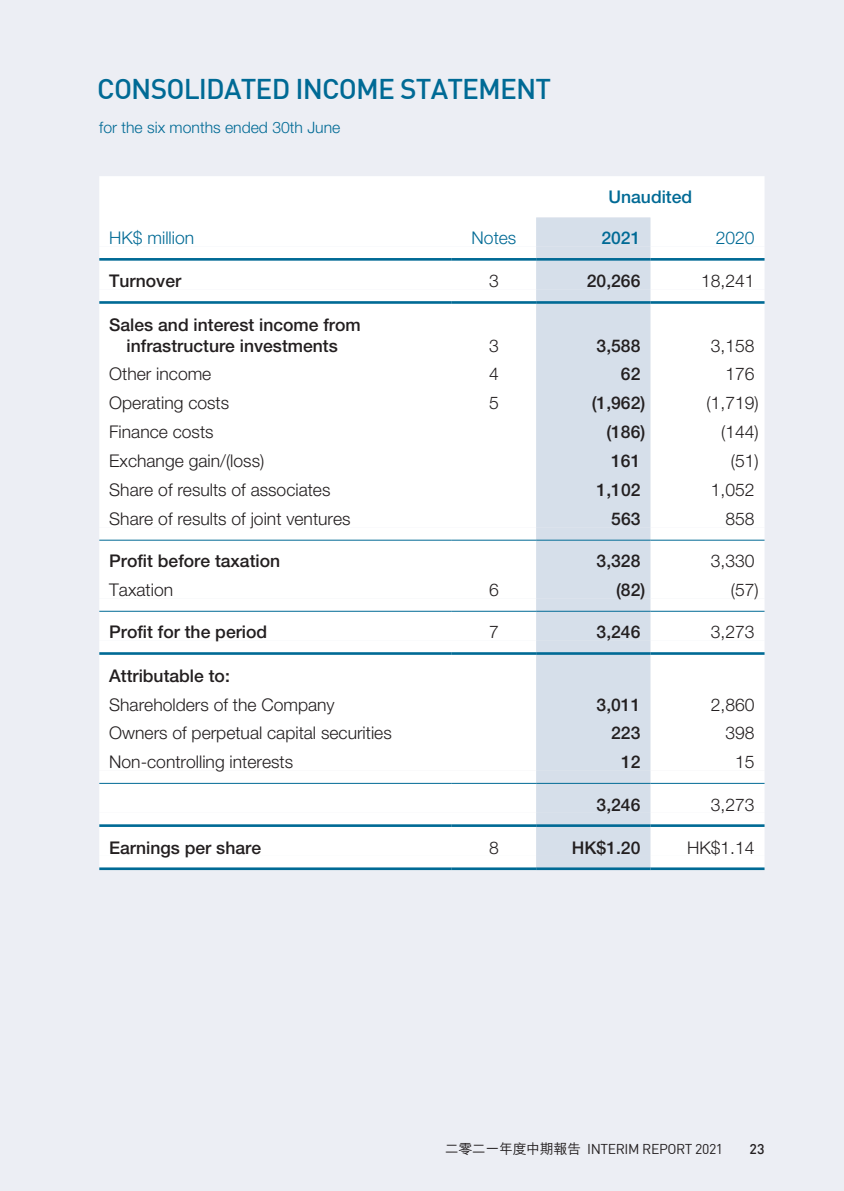
<style>
.page{position:relative;width:844px;height:1191px;background:#fff}
.page>*{position:absolute;margin:0;border:0;box-sizing:border-box;transform-origin:0 0}
.t1{font:500 28px "DIN";letter-spacing:-.03em;color:#006a95}
.t2{font:300 17.5px "Helvetica Neue LT Std";color:#231f20}
.t3{font:500 17.5px/21px "Helvetica Neue LT Std";color:#231f20;text-align:center}
.t4{font:300 17.5px "Helvetica Neue LT Std";color:#006a95}
.t5{font:500 17.5px "Helvetica Neue LT Std";color:#006a95}
.t6{font:300 15.75px "Helvetica Neue LT Std";color:#006a95}
.t7{font:14px "DIN";letter-spacing:-.03em;color:#231f20}
.t8{font:500 14px "DIN";color:#231f20}
.s1{font-family:"M Hei HK";font-weight:500}
</style>
<div class="page">
<div style="left:0;top:0;width:843px;height:1191px;background:#eceef4"></div>
<div style="left:99px;top:176px;width:665px;height:70px;background:#fff"></div>
<div style="left:536px;top:217px;width:114px;height:29px;background:#d6dfea"></div>
<div style="left:99px;top:246px;width:665px;height:621px;background:#fff"></div>
<div style="left:536px;top:246px;width:114px;height:621px;background:#d6dfea"></div>
<hr style="left:99px;top:258px;width:352px;height:3px;background:#006a95">
<hr style="left:451px;top:258px;width:85px;height:3px;background:#006a95">
<hr style="left:536px;top:258px;width:114px;height:3px;background:#006a95">
<hr style="left:650px;top:258px;width:114px;height:3px;background:#006a95">
<hr style="left:99px;top:301px;width:352px;height:3px;background:#006a95">
<hr style="left:451px;top:301px;width:85px;height:3px;background:#006a95">
<hr style="left:536px;top:301px;width:114px;height:3px;background:#006a95">
<hr style="left:650px;top:301px;width:114px;height:3px;background:#006a95">
<hr style="left:99px;top:540px;width:352px;height:1px;background:#006a95">
<hr style="left:451px;top:540px;width:85px;height:1px;background:#006a95">
<hr style="left:536px;top:540px;width:114px;height:1px;background:#006a95">
<hr style="left:650px;top:540px;width:114px;height:1px;background:#006a95">
<hr style="left:99px;top:611px;width:352px;height:1px;background:#006a95">
<hr style="left:451px;top:611px;width:85px;height:1px;background:#006a95">
<hr style="left:536px;top:611px;width:114px;height:1px;background:#006a95">
<hr style="left:650px;top:611px;width:114px;height:1px;background:#006a95">
<hr style="left:99px;top:652px;width:352px;height:3px;background:#006a95">
<hr style="left:451px;top:652px;width:85px;height:3px;background:#006a95">
<hr style="left:536px;top:652px;width:114px;height:3px;background:#006a95">
<hr style="left:650px;top:652px;width:114px;height:3px;background:#006a95">
<hr style="left:99px;top:783px;width:352px;height:1px;background:#006a95">
<hr style="left:451px;top:783px;width:85px;height:1px;background:#006a95">
<hr style="left:536px;top:783px;width:114px;height:1px;background:#006a95">
<hr style="left:650px;top:783px;width:114px;height:1px;background:#006a95">
<hr style="left:99px;top:824px;width:352px;height:3px;background:#006a95">
<hr style="left:451px;top:824px;width:85px;height:3px;background:#006a95">
<hr style="left:536px;top:824px;width:114px;height:3px;background:#006a95">
<hr style="left:650px;top:824px;width:114px;height:3px;background:#006a95">
<hr style="left:99px;top:867px;width:352px;height:3px;background:#006a95">
<hr style="left:451px;top:867px;width:85px;height:3px;background:#006a95">
<hr style="left:536px;top:867px;width:114px;height:3px;background:#006a95">
<hr style="left:650px;top:867px;width:114px;height:3px;background:#006a95">
<h1 class="t1" style="left:97px;top:71px;width:455px">CONSOLIDATED INCOME STATEMENT</h1>
<p class="t6" style="left:99px;top:117px;width:242px">for the six months ended 30th June</p>
<p class="t5" style="left:608px;top:186px;width:85px">Unaudited</p>
<p class="t4" style="left:109px;top:227px;width:86px">HK$ million</p>
<p class="t4" style="left:471px;top:227px;width:46px">Notes</p>
<p class="t5" style="left:601px;top:227px;width:40px">2021</p>
<p class="t4" style="left:715px;top:227px;width:40px">2020</p>
<p class="t3" style="left:109px;top:270px;width:73px">Turnover</p>
<p class="t2" style="left:489px;top:270px;width:11px">3</p>
<p class="t3" style="left:586px;top:270px;width:55px">20,266</p>
<p class="t2" style="left:700px;top:270px;width:55px">18,241</p>
<p class="t3" style="left:109px;top:313px;width:253px">Sales and interest income from infrastructure investments</p>
<p class="t2" style="left:489px;top:334px;width:11px">3</p>
<p class="t3" style="left:596px;top:334px;width:45px">3,588</p>
<p class="t2" style="left:710px;top:334px;width:45px">3,158</p>
<p class="t2" style="left:109px;top:363px;width:104px">Other income</p>
<p class="t2" style="left:489px;top:363px;width:11px">4</p>
<p class="t3" style="left:620px;top:363px;width:21px">62</p>
<p class="t2" style="left:725px;top:363px;width:31px">176</p>
<p class="t2" style="left:109px;top:392px;width:121px">Operating costs</p>
<p class="t2" style="left:489px;top:392px;width:11px">5</p>
<p class="t3" style="left:591px;top:392px;width:55px">(1,962)</p>
<p class="t2" style="left:706px;top:392px;width:54px">(1,719)</p>
<p class="t2" style="left:109px;top:421px;width:106px">Finance costs</p>
<p class="t3" style="left:606px;top:421px;width:40px">(186)</p>
<p class="t2" style="left:721px;top:421px;width:39px">(144)</p>
<p class="t2" style="left:109px;top:450px;width:156px">Exchange gain/(loss)</p>
<p class="t3" style="left:611px;top:450px;width:31px">161</p>
<p class="t2" style="left:730px;top:450px;width:29px">(51)</p>
<p class="t2" style="left:109px;top:479px;width:223px">Share of results of associates</p>
<p class="t3" style="left:596px;top:479px;width:45px">1,102</p>
<p class="t2" style="left:710px;top:479px;width:45px">1,052</p>
<p class="t2" style="left:109px;top:508px;width:243px">Share of results of joint ventures</p>
<p class="t3" style="left:611px;top:508px;width:31px">563</p>
<p class="t2" style="left:725px;top:508px;width:31px">858</p>
<p class="t3" style="left:109px;top:550px;width:172px">Profit before taxation</p>
<p class="t3" style="left:596px;top:550px;width:45px">3,328</p>
<p class="t2" style="left:710px;top:550px;width:45px">3,330</p>
<p class="t2" style="left:109px;top:579px;width:65px">Taxation</p>
<p class="t2" style="left:489px;top:579px;width:11px">6</p>
<p class="t3" style="left:616px;top:579px;width:31px">(82)</p>
<p class="t2" style="left:730px;top:579px;width:29px">(57)</p>
<p class="t3" style="left:109px;top:621px;width:159px">Profit for the period</p>
<p class="t2" style="left:489px;top:621px;width:11px">7</p>
<p class="t3" style="left:596px;top:621px;width:45px">3,246</p>
<p class="t2" style="left:710px;top:621px;width:45px">3,273</p>
<p class="t3" style="left:109px;top:664px;width:122px">Attributable to:</p>
<p class="t2" style="left:109px;top:693px;width:227px">Shareholders of the Company</p>
<p class="t3" style="left:596px;top:693px;width:45px">3,011</p>
<p class="t2" style="left:710px;top:693px;width:45px">2,860</p>
<p class="t2" style="left:109px;top:722px;width:284px">Owners of perpetual capital securities</p>
<p class="t3" style="left:611px;top:722px;width:31px">223</p>
<p class="t2" style="left:725px;top:722px;width:31px">398</p>
<p class="t2" style="left:109px;top:751px;width:185px">Non-controlling interests</p>
<p class="t3" style="left:621px;top:751px;width:21px">12</p>
<p class="t2" style="left:735px;top:751px;width:21px">15</p>
<p class="t3" style="left:596px;top:793px;width:45px">3,246</p>
<p class="t2" style="left:710px;top:793px;width:45px">3,273</p>
<p class="t3" style="left:109px;top:836px;width:153px">Earnings per share</p>
<p class="t2" style="left:489px;top:836px;width:11px">8</p>
<p class="t3" style="left:572px;top:836px;width:70px">HK$1.20</p>
<p class="t2" style="left:687px;top:836px;width:69px">HK$1.14</p>
<p class="t7" style="left:444px;top:1139px;width:280px"><span class="s1">二零二一年度中期報告</span> INTERIM REPORT 2021</p>
<p class="t8" style="left:749px;top:1139px;width:16px">23</p>
</div>
